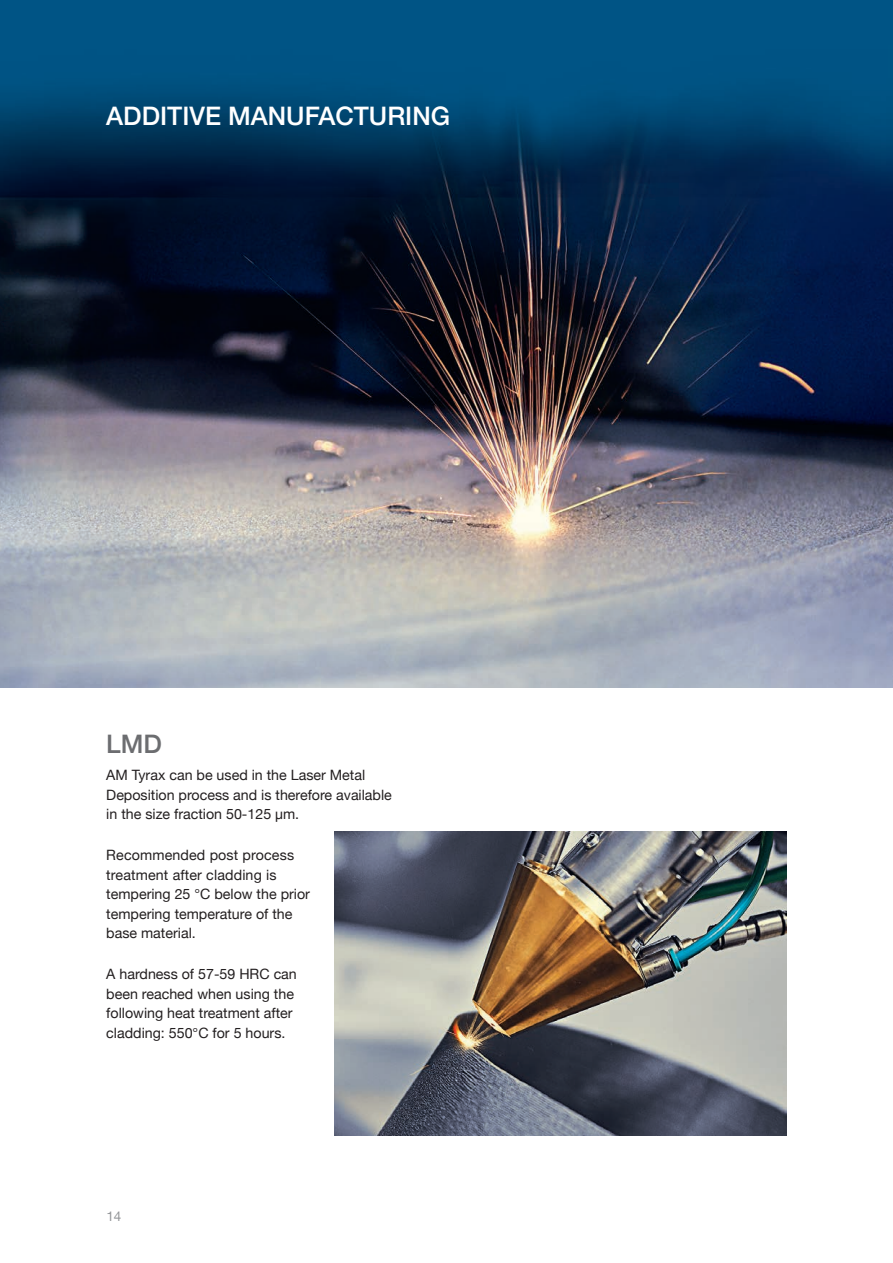
<style>
.page{position:relative;width:893px;height:1263px;background:#fff}
.page>*{position:absolute;margin:0;border:0;box-sizing:border-box;transform-origin:0 0}
.Brödtext{font:500 25.5px "Helvetica Neue";color:#fff}
.Brödtext-2{font:500 25.5px "Helvetica Neue";color:#6c6d70}
.Brödtext-3{font:14.25px/19.5px "Helvetica Neue";color:#231f20}
.t1{font:13.5px "Helvetica Neue";color:#939598}
</style>
<div class="page">
<img style="left:0;top:0;width:893px;height:687px">
<hr style="left:892px;top:0;width:1px;height:136px;background:#005484">
<img style="left:335px;top:831px;width:452px;height:304px">
<p class="Brödtext" style="left:106px;top:95px;width:345px">ADDITIVE MANUFACTURING</p>
<p class="Brödtext-2" style="left:106px;top:723px;width:57px">LMD</p>
<p class="Brödtext-3" style="left:106px;top:766px;width:287px">AM Tyrax can be used in the Laser Metal<br>Deposition process and is therefore available in the size fraction 50-125 µm.</p>
<p class="Brödtext-3" style="left:106px;top:846px;width:205px">Recommended post process treatment after cladding is tempering 25 °C below the prior tempering temperature of the base material.</p>
<p class="Brödtext-3" style="left:106px;top:965px;width:192px">A hardness of 57-59 HRC can been reached when using the following heat treatment after cladding: 550°C for 5 hours.</p>
<p class="t1" style="left:106px;top:1206px;width:16px">14</p>
</div>
